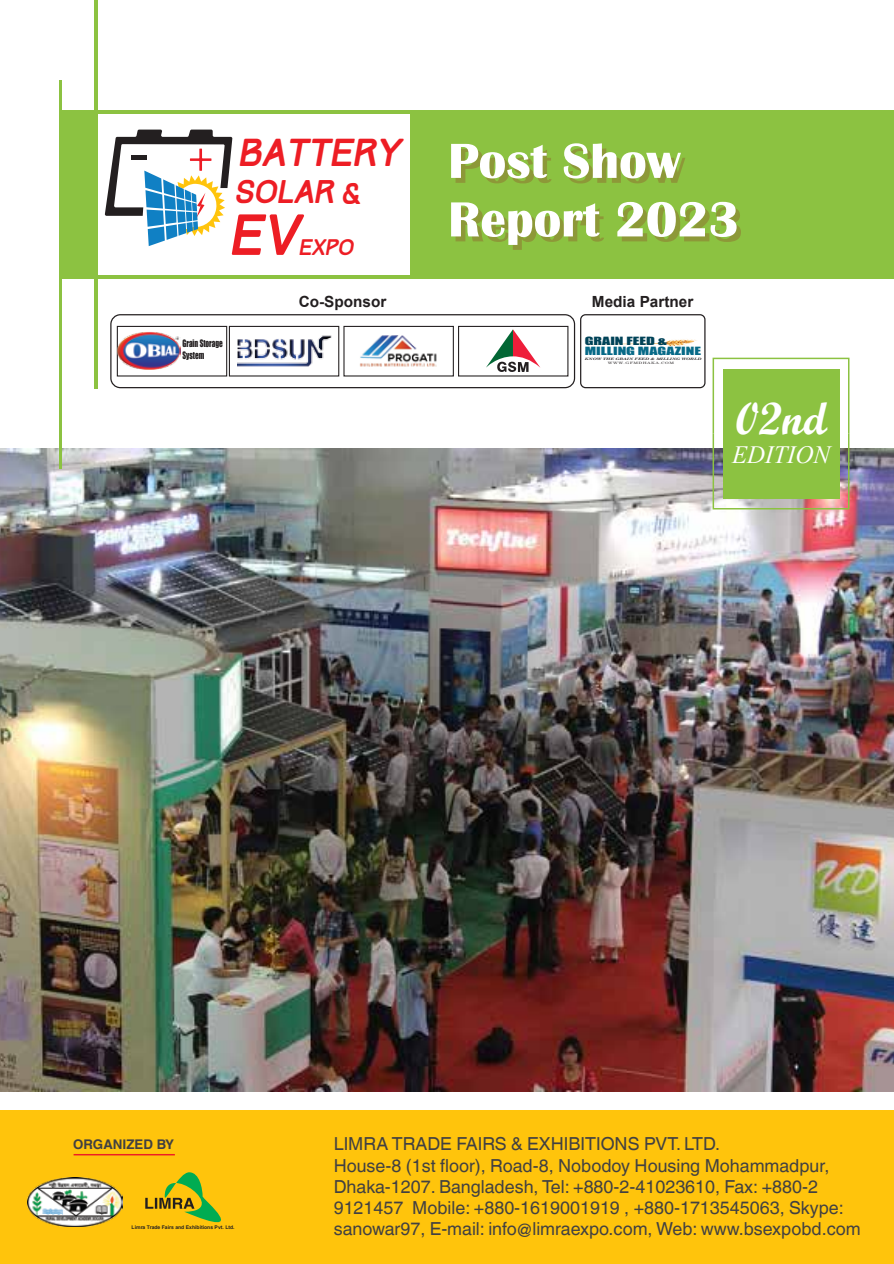
<style>
.page{position:relative;width:894px;height:1264px;background:#fff}
.page>*{position:absolute;margin:0;border:0;box-sizing:border-box;transform-origin:0 0}
.t1{font:700 51px/58.5px "Britannic";color:#fff}
.t2{font:italic 50.55px "Track";color:#ed1d24}
.t3{font:45px "Script MT Bold";color:#fff}
.t4{font:italic 34.2px "Track";color:#ed1d24}
.t5{font:italic 28.8px "Track";color:#ed1d24}
.t6{font:italic 24.75px "Times New Roman";color:#fff}
.t7{font:italic 19.8px "Track";color:#ed1d24}
.t8{font:17.85px/21.1px "Helvetica World";color:#414042}
.t9{font:700 15.3px "Arial";color:#231f20}
.t10{font:700 13.35px "Helvetica World";color:#414042}
.t11{font:10.35px "Impact";color:#076a88;scale:1.53 1}
.t12{font:10.35px "Impact";color:#014358;scale:1.53 1}
.t13{font:9.45px/11.2px "Impact";color:#231f20;scale:.76 1}
.t14{font:700 4.95px "Arial";color:#231f20}
.t15{font:italic 700 3.15px "Century Schoolbook";color:#231f20;scale:1.53 1}
.t16{font:3.15px "Century Schoolbook";letter-spacing:.1em;color:#231f20;scale:1.53 1}
.s1{font-size:26.4px}
</style>
<div class="page">
<div style="left:0;top:1110px;width:893px;height:153px;background:#ffc40c"></div>
<img style="left:0;top:449px;width:893px;height:642px">
<div style="left:60px;top:110px;width:833px;height:169px;background:#8cc241"></div>
<div style="left:98px;top:114px;width:311px;height:161px;background:#fff"></div>
<hr style="left:95px;top:0;width:3px;height:388px;background:#8cc241">
<hr style="left:59px;top:81px;width:3px;height:388px;background:#8cc241">
<div style="left:712px;top:432px;width:137px;height:77px;border:2px solid #8cc241"></div>
<div style="left:712px;top:357px;width:137px;height:77px;border:2px solid #8cc241"></div>
<div style="left:722px;top:369px;width:117px;height:129px;background:#8cc241"></div>
<hr style="left:74px;top:1153px;width:101px;height:2px;background:#ed1d24">
<svg style="left:145px;top:1172px;width:76px;height:51px"></svg>
<img style="left:28px;top:1177px;width:95px;height:48px">
<div style="left:110px;top:314px;width:465px;height:74px;border:1px solid #231f20;border-radius:10px"></div>
<div style="left:117px;top:326px;width:110px;height:50px;border:1px solid #231f20"></div>
<img style="left:117px;top:331px;width:64px;height:38px">
<img style="left:237px;top:335px;width:94px;height:31px">
<div style="left:229px;top:326px;width:110px;height:50px;border:1px solid #231f20"></div>
<img style="left:359px;top:335px;width:78px;height:32px">
<div style="left:343px;top:326px;width:111px;height:50px;border:1px solid #231f20"></div>
<div style="left:458px;top:326px;width:110px;height:50px;border:1px solid #231f20"></div>
<svg style="left:486px;top:329px;width:54px;height:43px"></svg>
<div style="left:580px;top:314px;width:125px;height:74px;border:1px solid #231f20;border-radius:5px"></div>
<svg style="left:587px;top:339px;width:110px;height:8px"></svg>
<svg style="left:105px;top:130px;width:127px;height:116px"></svg>
<h3 class="t4" style="left:240px;top:131px;width:163px">BATTERY</h3>
<h3 class="t5" style="left:236px;top:174px;width:128px">SOLAR <span class="s1">&amp;</span></h3>
<h2 class="t2" style="left:232px;top:203px;width:71px">EV</h2>
<p class="t7" style="left:300px;top:234px;width:56px">EXPO</p>
<p class="t13" style="left:182px;top:338px;width:55px">Grain Storage<br>System</p>
<p class="t9" style="left:299px;top:290px;width:89px">Co-Sponsor</p>
<h1 class="t1" style="left:448px;top:132px;width:293px">Post Show<br>Report 2023</h1>
<p class="t9" style="left:592px;top:290px;width:103px">Media Partner</p>
<p class="t12" style="left:584px;top:332px;width:55px">GRAIN FEED &amp;</p>
<p class="t11" style="left:584px;top:343px;width:77px">MILLING MAGAZINE</p>
<p class="t15" style="left:585px;top:356px;width:78px">KNOW THE GRAIN FEED &amp; MILLING WORLD</p>
<p class="t16" style="left:608px;top:360px;width:45px">WWW.GFMDHAKA.COM</p>
<h3 class="t3" style="left:735px;top:391px;width:93px">02nd</h3>
<h3 class="t6" style="left:732px;top:438px;width:99px">EDITION</h3>
<p class="t10" style="left:73px;top:1136px;width:102px">ORGANIZED BY</p>
<p class="t14" style="left:132px;top:1223px;width:104px">Limra Trade Fairs and Exhibitions Pvt. Ltd.</p>
<p class="t8" style="left:334px;top:1133px;width:528px">LIMRA TRADE FAIRS &amp; EXHIBITIONS PVT. LTD.<br>House-8 (1st floor), Road-8, Nobodoy Housing Mohammadpur, Dhaka-1207. Bangladesh, Tel: +880-2-41023610, Fax: +880-2<br>9121457 Mobile: +880-1619001919 , +880-1713545063, Skype: sanowar97, E-mail: info@limraexpo.com, Web: www.bsexpobd.com</p>
</div>
